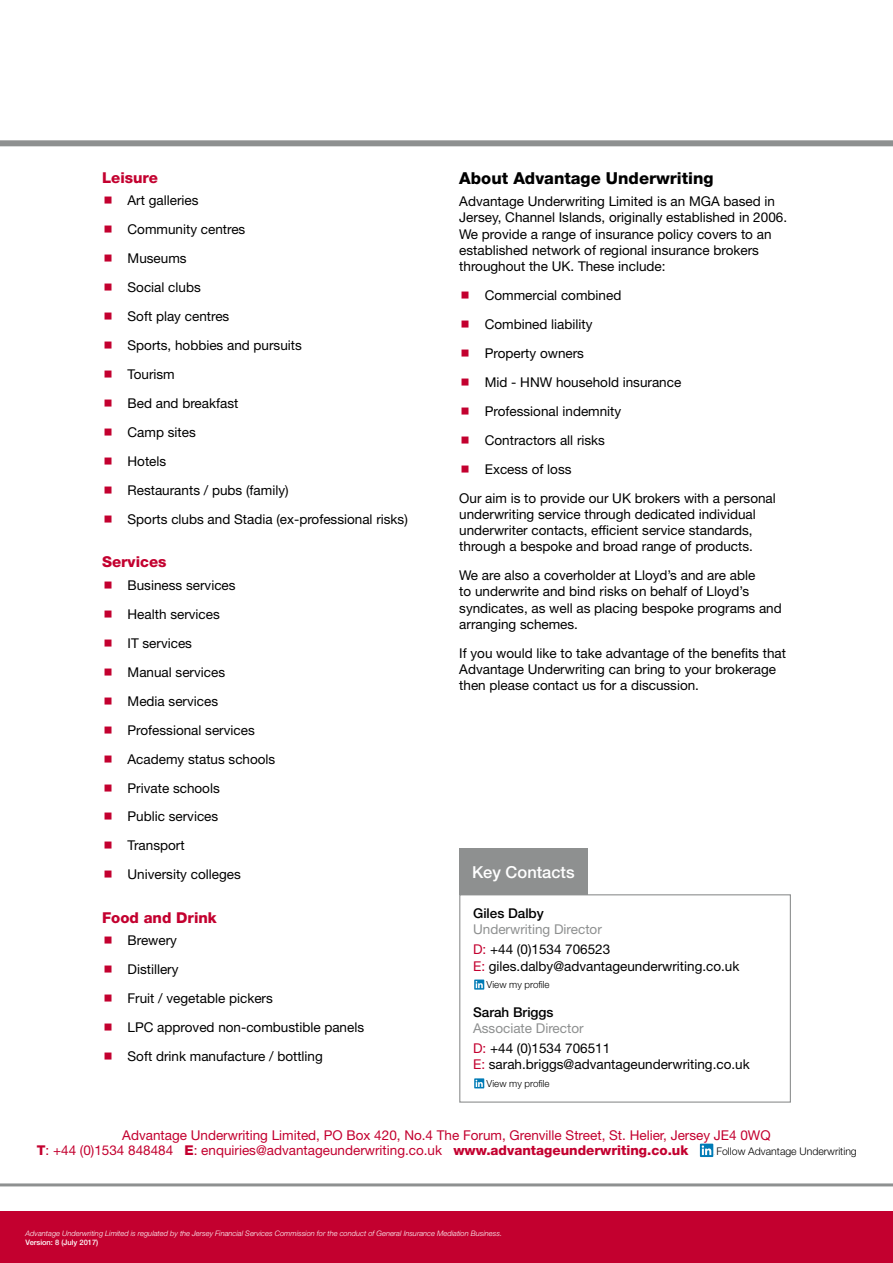
<style>
.page{position:relative;width:893px;height:1263px;background:#fff}
.page>*{position:absolute;margin:0;border:0;box-sizing:border-box;transform-origin:0 0}
.t1{font:800 16.5px "Helvetica Neue LT Std";color:#000}
.t2{font:500 16.5px "Helvetica Neue LT Std";color:#fff}
.t3{font:800 15px "Helvetica Neue LT Std";color:#c3002f}
.t4{font:13.5px/29px "Helvetica Neue LT Std";color:#000}
.t5{font:13.5px/15px "Helvetica Neue LT Std";color:#c3002f}
.t6{font:13.5px/20.4px "Helvetica Neue LT Std";color:#8e9090}
.t7{font:500 13.5px "Helvetica Neue LT Std";color:#000}
.t8{font:300 10.5px "Helvetica Neue LT Std";color:#000}
.t9{font:300 9.75px "Helvetica Neue LT Std";color:#000}
.t10{font:italic 300 7.5px "Helvetica Neue LT Std";color:#fff}
.t11{font:500 7.5px "Helvetica Neue LT Std";color:#fff}
.s1{color:#c3002f}
.s2{color:#000}
.s3{font-weight:800}
</style>
<div class="page">
<div style="left:0;top:140px;width:893px;height:6px;background:#8e9090"></div>
<hr style="left:0;top:1183px;width:893px;height:3px;background:#8e9090">
<div style="left:0;top:1212px;width:893px;height:51px;background:#c3002f"></div>
<svg style="left:700px;top:1143px;width:13px;height:14px"></svg>
<svg style="left:702px;top:1145px;width:13px;height:11px"></svg>
<svg style="left:459px;top:894px;width:332px;height:209px"></svg>
<div style="left:459px;top:848px;width:129px;height:47px;background:#8e9090"></div>
<svg style="left:474px;top:979px;width:10px;height:10px"></svg>
<svg style="left:476px;top:981px;width:10px;height:8px"></svg>
<svg style="left:474px;top:1078px;width:10px;height:10px"></svg>
<svg style="left:476px;top:1080px;width:10px;height:8px"></svg>
<p class="t3" style="left:102px;top:168px;width:57px">Leisure</p>
<p class="t4" style="left:128px;top:186px;width:282px">Art galleries<br>Community centres<br>Museums<br>Social clubs<br>Soft play centres<br>Sports, hobbies and pursuits<br>Tourism<br>Bed and breakfast<br>Camp sites<br>Hotels<br>Restaurants / pubs (family)<br>Sports clubs and Stadia (ex-professional risks)</p>
<p class="t3" style="left:102px;top:553px;width:66px">Services</p>
<p class="t4" style="left:128px;top:570px;width:149px">Business services<br>Health services<br>IT services<br>Manual services<br>Media services<br>Professional services<br>Academy status schools<br>Private schools<br>Public services<br>Transport<br>University colleges</p>
<p class="t3" style="left:102px;top:909px;width:116px">Food and Drink</p>
<p class="t4" style="left:128px;top:926px;width:238px">Brewery<br>Distillery<br>Fruit / vegetable pickers<br>LPC approved non-combustible panels<br>Soft drink manufacture / bottling</p>
<p class="t1" style="left:459px;top:168px;width:256px">About Advantage Underwriting</p>
<p class="t4" style="left:459px;top:193px;width:329px;line-height:16.2px">Advantage Underwriting Limited is an MGA based in Jersey, Channel Islands, originally established in 2006.<br>We provide a range of insurance policy covers to an established network of regional insurance brokers throughout the UK. These include:</p>
<p class="t4" style="left:485px;top:280px;width:138px">Commercial combined</p>
<p class="t4" style="left:485px;top:309px;width:109px">Combined liability</p>
<p class="t4" style="left:485px;top:338px;width:101px">Property owners</p>
<p class="t4" style="left:485px;top:367px;width:198px">Mid - HNW household insurance</p>
<p class="t4" style="left:485px;top:396px;width:138px">Professional indemnity</p>
<p class="t4" style="left:485px;top:425px;width:122px">Contractors all risks</p>
<p class="t4" style="left:485px;top:454px;width:88px">Excess of loss</p>
<p class="t4" style="left:459px;top:483px;width:318px">Our aim is to provide our UK brokers with a personal</p>
<p class="t4" style="left:459px;top:506px;width:298px;line-height:16.2px">underwriting service through dedicated individual underwriter contacts, efficient service standards, through a bespoke and broad range of products.</p>
<p class="t4" style="left:459px;top:567px;width:324px;line-height:16.2px">We are also a coverholder at Lloyd’s and are able<br>to underwrite and bind risks on behalf of Lloyd’s syndicates, as well as placing bespoke programs and arranging schemes.</p>
<p class="t4" style="left:459px;top:645px;width:328px;line-height:16.2px">If you would like to take advantage of the benefits that<br>Advantage Underwriting can bring to your brokerage then please contact us for a discussion.</p>
<p class="t2" style="left:472px;top:862px;width:104px">Key Contacts</p>
<p class="t7" style="left:473px;top:905px;width:72px">Giles Dalby</p>
<p class="t6" style="left:473px;top:919px;width:139px">Underwriting Director<br><span class="s1">D:</span> <span class="s2">+44 (0)1534 706523</span></p>
<p class="t4" style="left:473px;top:951px;width:268px"><span class="s1">E:</span> giles.dalby@advantageunderwriting.co.uk</p>
<p class="t7" style="left:473px;top:1004px;width:82px">Sarah Briggs</p>
<p class="t6" style="left:473px;top:1018px;width:139px">Associate Director<br><span class="s1">D:</span> <span class="s2">+44 (0)1534 706511</span></p>
<p class="t4" style="left:473px;top:1050px;width:278px"><span class="s1">E:</span> sarah.briggs@advantageunderwriting.co.uk</p>
<p class="t9" style="left:487px;top:979px;width:65px">View my profile</p>
<p class="t9" style="left:487px;top:1077px;width:65px">View my profile</p>
<p class="t5" style="left:37px;top:1128px;width:735px;text-indent:85px">Advantage Underwriting Limited, PO Box 420, No.4 The Forum, Grenville Street, St. Helier, Jersey JE4 0WQ<br><span class="s3">T</span>: +44 (0)1534 848484 <span class="s3">E</span>: enquiries@advantageunderwriting.co.uk <span class="s3">www.advantageunderwriting.co.uk</span></p>
<p class="t8" style="left:716px;top:1145px;width:142px">Follow Advantage Underwriting</p>
<p class="t10" style="left:26px;top:1228px;width:478px">Advantage Underwriting Limited is regulated by the Jersey Financial Services Commission for the conduct of General Insurance Mediation Business.</p>
<p class="t11" style="left:26px;top:1237px;width:74px">Version: 8 (July 2017)</p>
</div>
